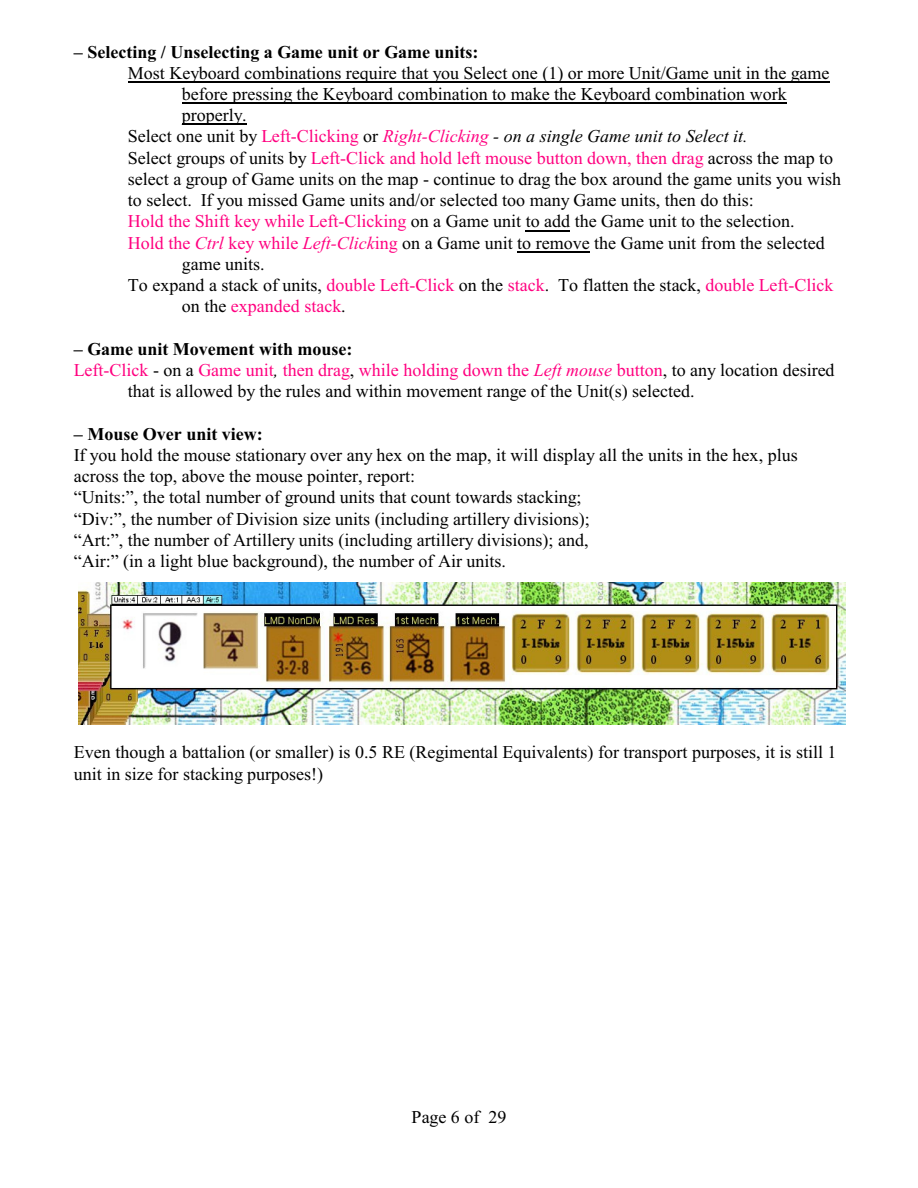
<style>
.page{position:relative;width:918px;height:1188px;background:#fff}
.page>*{position:absolute;margin:0;border:0;box-sizing:border-box;transform-origin:0 0}
.t1{font:18px/21.3px "Times New Roman";color:#000}
.t2{font:18px "Times New Roman";color:#ff0080}
.t3{font:700 18px "Times New Roman";color:#000}
.t4{font:italic 18px "Times New Roman";color:#000}
.s1{font-style:normal}
.s2{font-style:normal;color:#ff0080}
.s3{color:#ff0080}
.s4{color:#000}
.s5{font-style:italic;color:#ff0080}
.s6{font-style:italic;color:#000}
.s7{font-style:italic}
</style>
<div class="page">
<img style="left:79px;top:583px;width:767px;height:141px">
<hr style="left:128px;top:81px;width:701px;height:1px;background:#000">
<hr style="left:182px;top:103px;width:605px;height:1px;background:#000">
<hr style="left:182px;top:124px;width:65px;height:1px;background:#000">
<hr style="left:526px;top:230px;width:44px;height:1px;background:#000">
<hr style="left:517px;top:251px;width:73px;height:1px;background:#000">
<p class="t3" style="left:74px;top:46px;width:406px">– Selecting / Unselecting a Game unit or Game units:</p>
<p class="t1" style="left:128px;top:64px;width:703px">Most Keyboard combinations require that you Select one (1) or more Unit/Game unit in the game</p>
<p class="t1" style="left:182px;top:85px;width:606px">before pressing the Keyboard combination to make the Keyboard combination work</p>
<p class="t1" style="left:182px;top:106px;width:66px">properly.</p>
<p class="t4" style="left:128px;top:130px;width:621px"><span class="s1">Select one unit by</span> <span class="s2">Left-Clicking</span> <span class="s1">or</span> <span class="s3">Right-Clicking</span> - on a single Game unit to Select it.</p>
<p class="t2" style="left:128px;top:151px;width:707px"><span class="s4">Select groups of units by</span> Left-Click and hold left mouse button down, then drag <span class="s4">across the map to</span></p>
<p class="t1" style="left:128px;top:170px;width:715px">select a group of Game units on the map - continue to drag the box around the game units you wish</p>
<p class="t1" style="left:128px;top:191px;width:627px">to select. If you missed Game units and/or selected too many Game units, then do this:</p>
<p class="t1" style="left:128px;top:212px;width:668px"><span class="s3">Hold the Shift key while Left-Clicking</span> on a Game unit to add the Game unit to the selection.</p>
<p class="t1" style="left:128px;top:234px;width:698px"><span class="s3">Hold the</span> <span class="s5">Ctrl</span> <span class="s3">key while</span> <span class="s5">Left-Click</span><span class="s3">ing</span> on a Game unit to remove the Game unit from the selected</p>
<p class="t1" style="left:182px;top:255px;width:84px">game units.</p>
<p class="t1" style="left:128px;top:276px;width:707px">To expand a stack of units, <span class="s3">double Left-Click</span> on the <span class="s3">stack</span>. To flatten the stack, <span class="s3">double Left-Click</span></p>
<p class="t2" style="left:182px;top:300px;width:165px"><span class="s4">on the</span> expanded stack<span class="s4">.</span></p>
<p class="t3" style="left:74px;top:343px;width:280px">– Game unit Movement with mouse:</p>
<p class="t2" style="left:74px;top:364px;width:762px">Left-Click <span class="s4">- on a</span> Game unit<span class="s6">,</span> then drag<span class="s4">,</span> while holding down the <span class="s7">Left mouse</span> button<span class="s4">, to any location desired</span></p>
<p class="t1" style="left:128px;top:382px;width:568px">that is allowed by the rules and within movement range of the Unit(s) selected.</p>
<p class="t3" style="left:74px;top:428px;width:190px">– Mouse Over unit view:</p>
<p class="t1" style="left:74px;top:446px;width:725px">If you hold the mouse stationary over any hex on the map, it will display all the units in the hex, plus across the top, above the mouse pointer, report:<br>“Units:”, the total number of ground units that count towards stacking;<br>“Div:”, the number of Division size units (including artillery divisions);<br>“Art:”, the number of Artillery units (including artillery divisions); and,<br>“Air:” (in a light blue background), the number of Air units.</p>
<p class="t1" style="left:74px;top:743px;width:764px">Even though a battalion (or smaller) is 0.5 RE (Regimental Equivalents) for transport purposes, it is still 1 unit in size for stacking purposes!)</p>
<p class="t1" style="left:412px;top:1108px;width:96px">Page 6 of 29</p>
</div>
